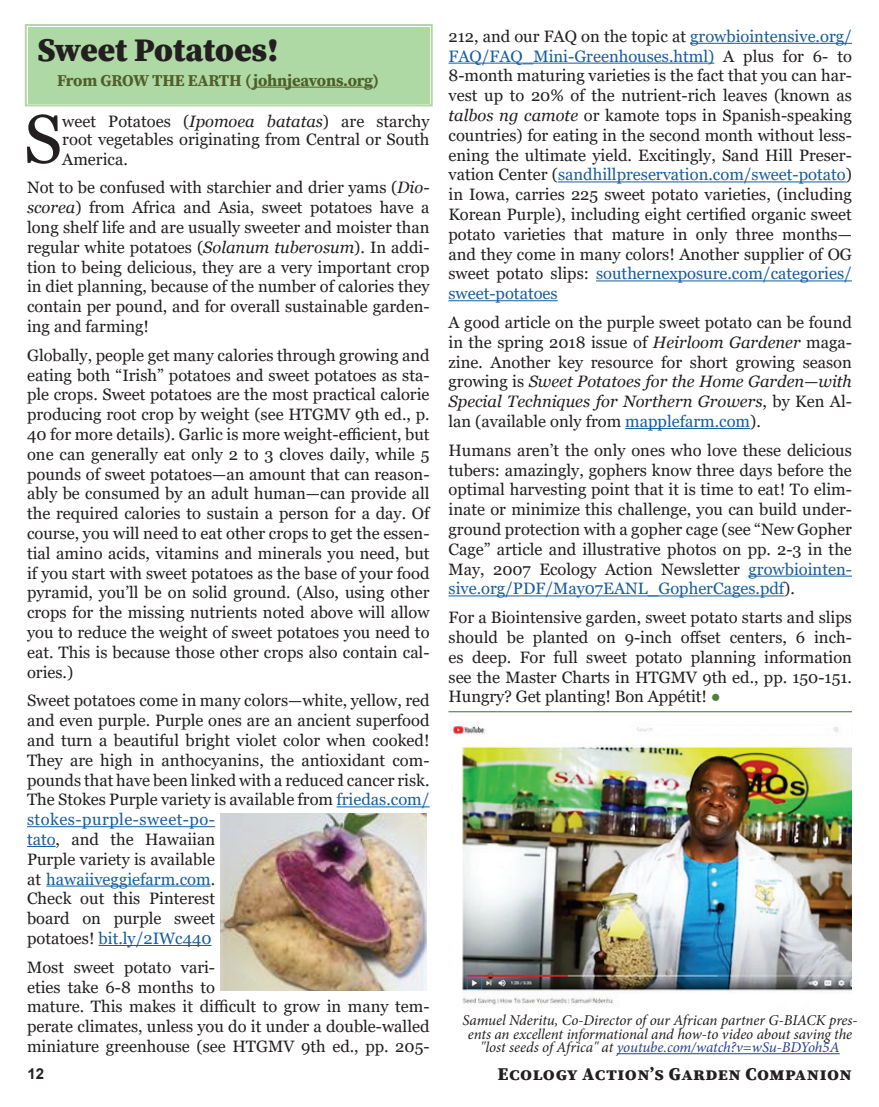
<style>
.page{position:relative;width:879px;height:1107px;background:#fff}
.page>*{position:absolute;margin:0;border:0;box-sizing:border-box;transform-origin:0 0}
.t1{font:68.4px "Georgia";color:#231f20}
.t2{font:900 33px "Source Serif Pro";letter-spacing:-.005em;color:#231f20}
.t3{font:900 18px "Source Serif Pro";letter-spacing:.025em;color:#231f20}
.t4{font:16.5px/19.8px "Georgia";color:#231f20;text-align:justify}
.t5{font:700 16.5px "Source Serif Pro";letter-spacing:-.01em;color:#505f29}
.t6{font:italic 15px/13.5px "Minion Pro";letter-spacing:-.01em;color:#231f20;text-align:center}
.t7{font:700 15px "Arial";color:#231f20}
.s1{font-style:italic}
.s2{color:#175d9e}
.s3{color:#4e803a}
.s4{color:#253f8e}
</style>
<div class="page">
<hr style="left:336px;top:806px;width:93px;height:1px;background:#175d9e">
<hr style="left:27px;top:826px;width:188px;height:1px;background:#175d9e">
<svg style="left:27px;top:846px;width:29px;height:1px"></svg>
<hr style="left:46px;top:886px;width:164px;height:1px;background:#175d9e">
<hr style="left:98px;top:945px;width:113px;height:1px;background:#175d9e">
<hr style="left:689px;top:43px;width:162px;height:1px;background:#175d9e">
<hr style="left:448px;top:63px;width:266px;height:1px;background:#175d9e">
<hr style="left:557px;top:182px;width:288px;height:1px;background:#175d9e">
<hr style="left:595px;top:281px;width:256px;height:1px;background:#175d9e">
<hr style="left:448px;top:300px;width:109px;height:1px;background:#175d9e">
<hr style="left:625px;top:428px;width:124px;height:1px;background:#175d9e">
<hr style="left:748px;top:576px;width:103px;height:1px;background:#175d9e">
<hr style="left:448px;top:596px;width:335px;height:1px;background:#175d9e">
<div style="left:24px;top:24px;width:409px;height:83px;background:#aed8a4"></div>
<div style="left:29px;top:28px;width:399px;height:74px;border:2px solid #b0d7a4"></div>
<hr style="left:253px;top:87px;width:119px;height:1px;background:#505f29">
<img style="left:449px;top:722px;width:402px;height:284px">
<img style="left:221px;top:814px;width:205px;height:176px">
<hr style="left:448px;top:711px;width:403px;height:1px;background:#4e803a">
<hr style="left:616px;top:1053px;width:223px;height:1px;background:#253f8e">
<h2 class="t2" style="left:37px;top:26px;width:243px">Sweet Potatoes!</h2>
<p class="t5" style="left:57px;top:69px;width:323px">From GROW THE EARTH (johnjeavons.org)</p>
<h1 class="t1" style="left:24px;top:98px;width:40px">S</h1>
<p class="t4" style="left:62px;top:113px;width:368px;line-height:18px">weet Potatoes (<span class="s1">Ipomoea batatas</span>) are starchy root vegetables originating from Central or South</p>
<p class="t4" style="left:27px;top:145px;width:404px;line-height:28.8px;text-indent:35px">America.<br>Not to be confused with starchier and drier yams (<span class="s1">Dio-</span></p>
<p class="t4" style="left:27px;top:198px;width:404px"><span class="s1">scorea</span>) from Africa and Asia, sweet potatoes have a long shelf life and are usually sweeter and moister than regular white potatoes (<span class="s1">Solanum tuberosum</span>). In addi&shy;tion to being delicious, they are a very important crop in diet planning, because of the number of calories they contain per pound, and for overall sustainable garden&shy;ing and farming!</p>
<p class="t4" style="left:27px;top:346px;width:404px">Globally, people get many calories through growing and eating both “Irish” potatoes and sweet potatoes as sta&shy;ple crops. Sweet potatoes are the most practical calorie producing root crop by weight (see HTGMV 9th ed., p.<br>40 for more details). Garlic is more weight-efficient, but one can generally eat only 2 to 3 cloves daily, while 5 pounds of sweet potatoes—an amount that can reason&shy;ably be consumed by an adult human—can provide all the required calories to sustain a person for a day. Of course, you will need to eat other crops to get the essen&shy;tial amino acids, vitamins and minerals you need, but if you start with sweet potatoes as the base of your food pyramid, you’ll be on solid ground. (Also, using other crops for the missing nutrients noted above will allow you to reduce the weight of sweet potatoes you need to eat. This is because those other crops also contain cal&shy;ories.)</p>
<p class="t4" style="left:27px;top:691px;width:404px;text-align:left">Sweet potatoes come in many colors—white, yellow, red and even purple. Purple ones are an ancient superfood and turn a beautiful bright violet color when cooked!<br>They are high in anthocyanins, the antioxidant com&shy;pounds that have been linked with a reduced cancer risk.<br>The Stokes Purple variety is available from <span class="s2">friedas.com/ stokes-purple-sweet-po-<br>tato</span>, and the Hawaiian<br>Purple variety is available<br>at <span class="s2">hawaiiveggiefarm.com</span>.<br>Check out this Pinterest<br>board on purple sweet<br>potatoes! <span class="s2">bit.ly/2IWc440</span></p>
<p class="t4" style="left:27px;top:958px;width:404px;text-align:left">Most sweet potato vari-<br>eties take 6-8 months to<br>mature. This makes it difficult to grow in many tem&shy;perate climates, unless you do it under a double-walled miniature greenhouse (see HTGMV 9th ed., pp. 205-</p>
<p class="t4" style="left:448px;top:27px;width:405px">212, and our FAQ on the topic at <span class="s2">growbiointensive.org/ FAQ/FAQ_Mini-Greenhouses.html)</span> A plus for 6- to 8-month maturing varieties is the fact that you can har&shy;vest up to 20% of the nutrient-rich leaves (known as <span class="s1">talbos ng camote</span> or kamote tops in Spanish-speaking countries) for eating in the second month without less&shy;ening the ultimate yield. Excitingly, Sand Hill Preser&shy;vation Center (<span class="s2">sandhillpreservation.com/sweet-potato</span>) in Iowa, carries 225 sweet potato varieties, (including Korean Purple), including eight certified organic sweet potato varieties that mature in only three months— and they come in many colors! Another supplier of OG sweet potato slips: <span class="s2">southernexposure.com/categories/ sweet-potatoes</span></p>
<p class="t4" style="left:448px;top:313px;width:405px">A good article on the purple sweet potato can be found in the spring 2018 issue of <span class="s1">Heirloom Gardener</span> maga&shy;zine<span class="s1">.</span> Another key resource for short growing season growing is <span class="s1">Sweet Potatoes for the Home Garden—with Special Techniques for Northern Growers</span>, by Ken Al&shy;lan (available only from <span class="s2">mapplefarm.com</span>).</p>
<p class="t4" style="left:448px;top:441px;width:405px">Humans aren’t the only ones who love these delicious tubers: amazingly, gophers know three days before the optimal harvesting point that it is time to eat! To elim&shy;inate or minimize this challenge, you can build under&shy;ground protection with a gopher cage (see “New Gopher Cage” article and illustrative photos on pp. 2-3 in the May, 2007 Ecology Action Newsletter <span class="s2">growbiointen&shy;sive.org/PDF/May07EANL_GopherCages.pdf</span>).</p>
<p class="t4" style="left:448px;top:608px;width:405px">For a Biointensive garden, sweet potato starts and slips should be planted on 9-inch offset centers, 6 inch&shy;es deep. For full sweet potato planning information see the Master Charts in HTGMV 9th ed., pp. 150-151.<br>Hungry? Get planting! Bon Appétit! <span class="s3">●</span></p>
<p class="t6" style="left:462px;top:1014px;width:396px">Samuel Nderitu, Co-Director of our African partner G-BIACK pres&shy;ents an excellent informational and how-to video about saving the "lost seeds of Africa" at <span class="s4">youtube.com/watch?v=wSu-BDYoh5A</span></p>
<p class="t7" style="left:27px;top:1063px;width:18px">12</p>
<p class="t3" style="left:497px;top:1061px;width:355px">Ecology Action’s Garden Companion</p>
</div>
